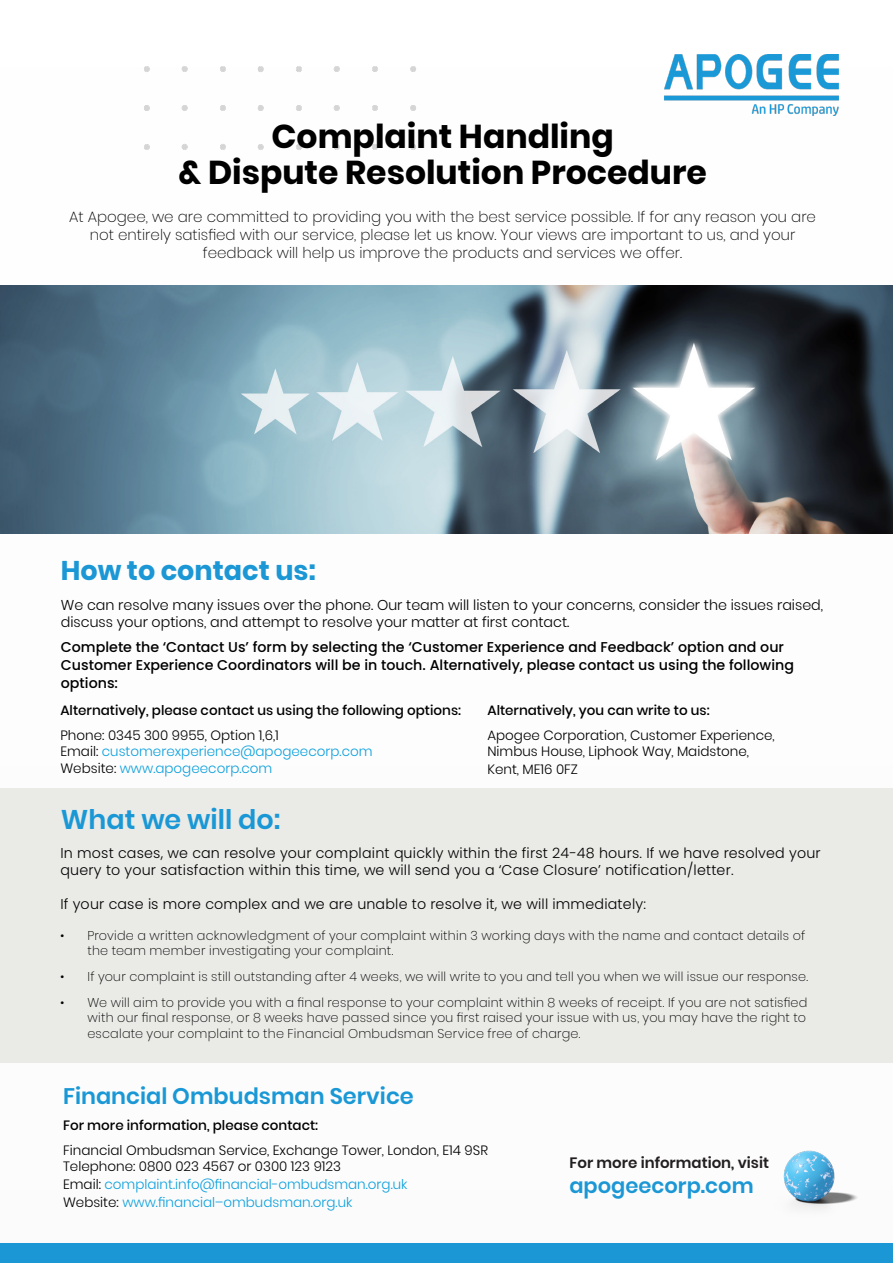
<style>
.page{position:relative;width:893px;height:1263px;background:#fff}
.page>*{position:absolute;margin:0;border:0;box-sizing:border-box;transform-origin:0 0}
.t1{font:700 33px "Poppins";color:#000}
.t2{font:700 27px "Poppins";color:#1c97d5}
.t3{font:600 27px "Poppins";color:#1a98d6}
.t4{font:600 22.5px "Poppins";color:#1a98d6}
.t5{font:600 21px "Poppins";color:#1c97d5}
.t6{font:200 15px/18px "Poppins";color:#000;text-align:center}
.t7{font:600 15px "Poppins";color:#231f20}
.t8{font:300 14.25px/17.1px "Poppins";color:#000}
.t9{font:500 14.25px/18px "Poppins";color:#000}
.t10{font:300 13.5px "Poppins";color:#000}
.t11{font:300 13.5px "Poppins";color:#0ca0dd}
.t12{font:500 13.5px "Poppins";color:#000}
.t13{font:200 12.75px/15.8px "Poppins";letter-spacing:.02em;color:#000}
.s1{color:#000}
</style>
<div class="page">
<img style="left:665px;top:54px;width:174px;height:61px">
<img style="left:749px;top:1150px;width:120px;height:94px">
<img style="left:0;top:286px;width:892px;height:248px">
<div style="left:0;top:1244px;width:893px;height:19px;background:#1c97d5"></div>
<div style="left:0;top:789px;width:893px;height:274px;background:#eaeae7"></div>
<p class="t1" style="left:272px;top:117px;width:344px">Complaint Handling</p>
<p class="t1" style="left:179px;top:153px;width:530px">&amp; Dispute Resolution Procedure</p>
<p class="t6" style="left:69px;top:207px;width:748px">At Apogee, we are committed to providing you with the best service possible. If for any reason you are not entirely satisfied with our service, please let us know. Your views are important to us, and your</p>
<p class="t6" style="left:203px;top:243px;width:481px">feedback will help us improve the products and services we offer.</p>
<p class="t2" style="left:61px;top:555px;width:257px">How to contact us:</p>
<p class="t8" style="left:61px;top:596px;width:764px">We can resolve many issues over the phone. Our team will listen to your concerns, consider the issues raised, discuss your options, and attempt to resolve your matter at first contact.</p>
<p class="t9" style="left:61px;top:638px;width:735px">Complete the ‘Contact Us’ form by selecting the ‘Customer Experience and Feedback’ option and our<br>Customer Experience Coordinators will be in touch. Alternatively, please contact us using the following options:</p>
<p class="t12" style="left:60px;top:702px;width:402px">Alternatively, please contact us using the following options:</p>
<p class="t10" style="left:60px;top:728px;width:220px">Phone: 0345 300 9955, Option 1,6,1</p>
<p class="t11" style="left:60px;top:744px;width:314px"><span class="s1">Email:</span> customerexperience@apogeecorp.com</p>
<p class="t11" style="left:60px;top:760px;width:213px"><span class="s1">Website:</span> www.apogeecorp.com</p>
<p class="t12" style="left:487px;top:702px;width:224px">Alternatively, you can write to us:</p>
<p class="t10" style="left:487px;top:728px;width:289px">Apogee Corporation, Customer Experience,</p>
<p class="t10" style="left:487px;top:744px;width:263px">Nimbus House, Liphook Way, Maidstone,</p>
<p class="t10" style="left:487px;top:762px;width:92px">Kent, ME16 0FZ</p>
<p class="t3" style="left:61px;top:804px;width:221px">What we will do:</p>
<p class="t8" style="left:60px;top:844px;width:762px">In most cases, we can resolve your complaint quickly within the first 24-48 hours. If we have resolved your query to your satisfaction within this time, we will send you a ‘Case Closure’ notification/letter.</p>
<p class="t8" style="left:60px;top:896px;width:587px">If your case is more complex and we are unable to resolve it, we will immediately:</p>
<p class="t13" style="left:87px;top:928px;width:719px;line-height:15.3px;text-indent:-27px">• Provide a written acknowledgment of your complaint within 3 working days with the name and contact details of the team member investigating your complaint.</p>
<p class="t13" style="left:60px;top:969px;width:749px">• If your complaint is still outstanding after 4 weeks, we will write to you and tell you when we will issue our response.</p>
<p class="t13" style="left:87px;top:994px;width:721px;text-align:justify;text-indent:-27px">• We will aim to provide you with a final response to your complaint within 8 weeks of receipt. If you are not satisfied with our final response, or 8 weeks have passed since you first raised your issue with us, you may have the right to escalate your complaint to the Financial Ombudsman Service free of charge.</p>
<p class="t4" style="left:63px;top:1083px;width:352px">Financial Ombudsman Service</p>
<p class="t12" style="left:63px;top:1117px;width:257px">For more information, please contact:</p>
<p class="t10" style="left:63px;top:1143px;width:426px">Financial Ombudsman Service, Exchange Tower, London, E14 9SR</p>
<p class="t10" style="left:63px;top:1159px;width:279px">Telephone: 0800 023 4567 or 0300 123 9123</p>
<p class="t11" style="left:63px;top:1177px;width:346px"><span class="s1">Email:</span> complaint.info@financial-ombudsman.org.uk</p>
<p class="t11" style="left:63px;top:1195px;width:291px"><span class="s1">Website:</span> www.financial–ombudsman.org.uk</p>
<p class="t7" style="left:569px;top:1154px;width:201px">For more information, visit</p>
<p class="t5" style="left:569px;top:1174px;width:186px">apogeecorp.com</p>
</div>
